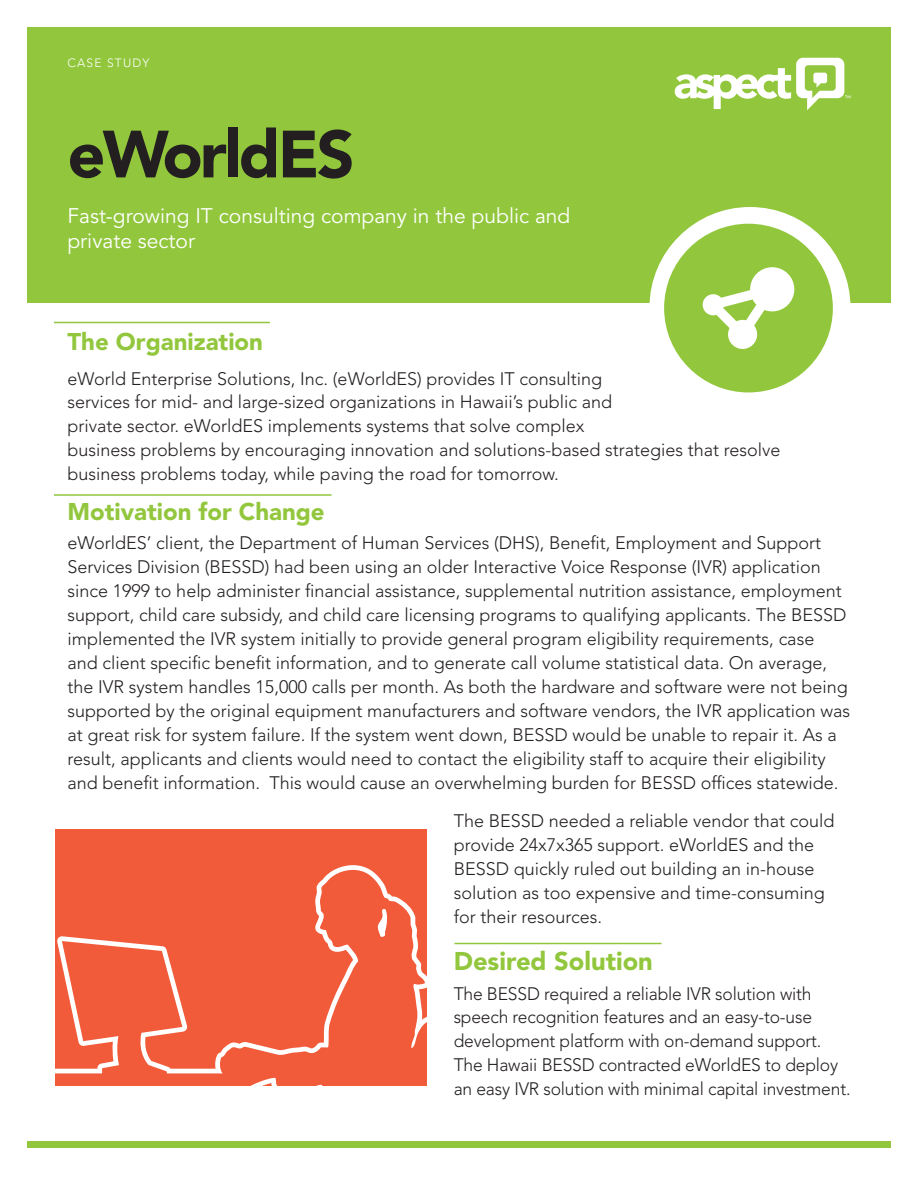
<style>
.page{position:relative;width:918px;height:1188px;background:#fff}
.page>*{position:absolute;margin:0;border:0;box-sizing:border-box;transform-origin:0 0}
.t1{font:900 66px "Avenir LT Std";letter-spacing:-.04em;color:#231f20}
.t2{font:900 25.5px "Avenir LT Std";color:#92c73d}
.t3{font:900 24px "Avenir LT Std";color:#92c73d}
.t4{font:21px/25.2px "Avenir LT Std";color:#fff}
.t5{font:300 18px/24px "Avenir LT Std";color:#231f20}
.t6{font:300 12px "Avenir LT Std";letter-spacing:.1em;color:#fff}
</style>
<div class="page">
<div style="left:27px;top:27px;width:864px;height:276px;background:#92c73d"></div>
<svg style="left:675px;top:58px;width:175px;height:52px"></svg>
<div style="left:650px;top:207px;width:200px;height:201px;background:#fff;border-radius:50%"></div>
<div style="left:664px;top:224px;width:169px;height:168px;background:#92c73d;border-radius:50%"></div>
<svg style="left:703px;top:267px;width:91px;height:82px"></svg>
<hr style="left:454px;top:943px;width:208px;height:1px;background:#92c73d">
<hr style="left:54px;top:322px;width:216px;height:1px;background:#92c73d">
<hr style="left:54px;top:494px;width:278px;height:2px;background:#92c73d">
<div style="left:27px;top:1142px;width:864px;height:6px;background:#92c73d"></div>
<div style="left:55px;top:830px;width:372px;height:256px;background:#f15b3a"></div>
<svg style="left:55px;top:865px;width:372px;height:221px"></svg>
<p class="t6" style="left:68px;top:56px;width:83px">CASE STUDY</p>
<h1 class="t1" style="left:68px;top:114px;width:289px">eWorldES</h1>
<p class="t4" style="left:68px;top:204px;width:504px">Fast-growing IT consulting company in the public and private sector</p>
<h3 class="t3" style="left:68px;top:327px;width:197px">The Organization</h3>
<p class="t5" style="left:68px;top:366px;width:714px">eWorld Enterprise Solutions, Inc. (eWorldES) provides IT consulting<br>services for mid- and large-sized organizations in Hawaii’s public and<br>private sector. eWorldES implements systems that solve complex<br>business problems by encouraging innovation and solutions-based strategies that resolve business problems today, while paving the road for tomorrow.</p>
<h3 class="t3" style="left:68px;top:497px;width:259px">Motivation for Change</h3>
<p class="t5" style="left:68px;top:531px;width:784px">eWorldES’ client, the Department of Human Services (DHS), Benefit, Employment and Support Services Division (BESSD) had been using an older Interactive Voice Response (IVR) application since 1999 to help administer financial assistance, supplemental nutrition assistance, employment support, child care subsidy, and child care licensing programs to qualifying applicants. The BESSD implemented the IVR system initially to provide general program eligibility requirements, case<br>and client specific benefit information, and to generate call volume statistical data. On average, the IVR system handles 15,000 calls per month. As both the hardware and software were not being supported by the original equipment manufacturers and software vendors, the IVR application was at great risk for system failure. If the system went down, BESSD would be unable to repair it. As a result, applicants and clients would need to contact the eligibility staff to acquire their eligibility and benefit information. This would cause an overwhelming burden for BESSD offices statewide.</p>
<p class="t5" style="left:454px;top:808px;width:382px">The BESSD needed a reliable vendor that could provide 24x7x365 support. eWorldES and the BESSD quickly ruled out building an in-house solution as too expensive and time-consuming for their resources.</p>
<h2 class="t2" style="left:454px;top:946px;width:201px">Desired Solution</h2>
<p class="t5" style="left:454px;top:981px;width:398px">The BESSD required a reliable IVR solution with speech recognition features and an easy-to-use development platform with on-demand support.<br>The Hawaii BESSD contracted eWorldES to deploy an easy IVR solution with minimal capital investment.</p>
</div>
